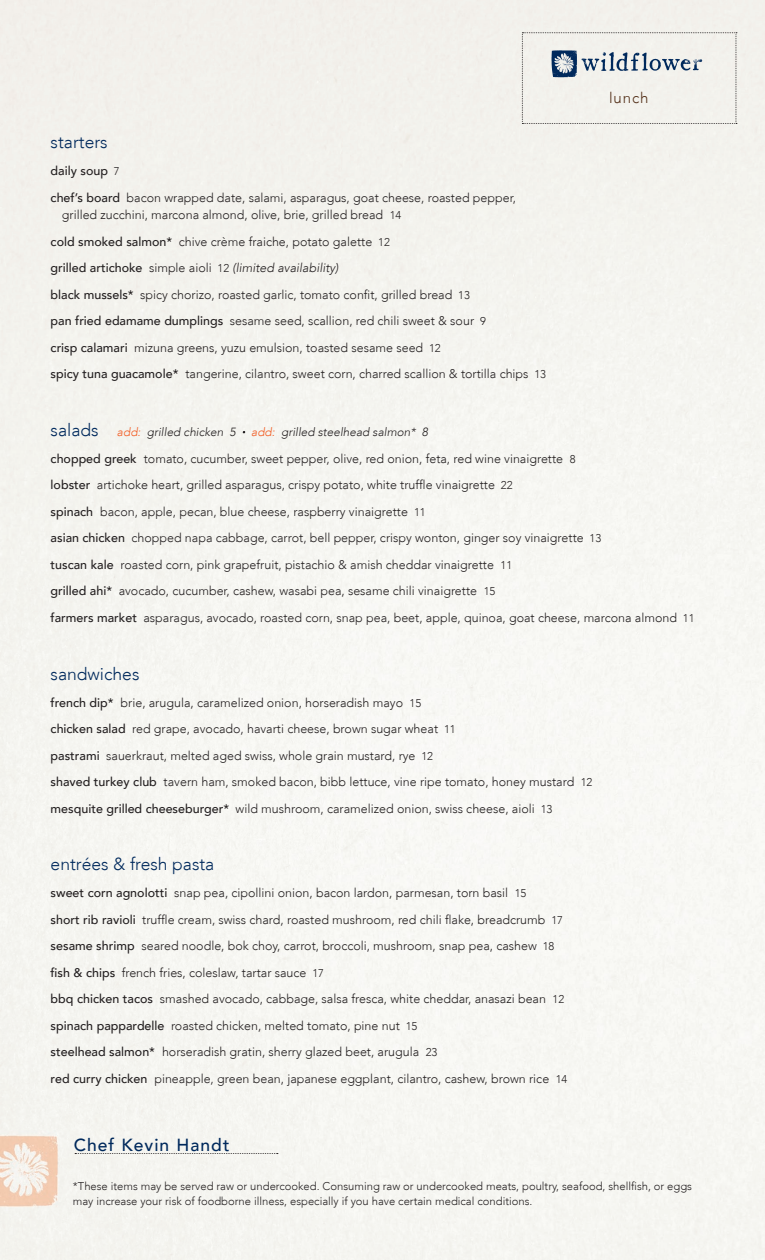
<style>
.page{position:relative;width:765px;height:1260px;background:#fff}
.page>*{position:absolute;margin:0;border:0;box-sizing:border-box;transform-origin:0 0}
.t1{font:300 17.5px "Avenir LT";color:#00295c}
.t2{font:500 17.5px "Avenir";letter-spacing:.06em;color:#00295c}
.t3{font:300 15px "Avenir LT";letter-spacing:.06em;color:#532f18}
.t4{font:300 12.5px/26.5px "Avenir LT";color:#231f20}
.t5{font:500 12.5px "Avenir";color:#231f20}
.t6{font:italic 300 11.88px "Avenir LT";color:#231f20}
.t7{font:300 11.25px/15px "Avenir LT";color:#231f20}
.s1{font-family:"Avenir LT";font-weight:300;font-size:11.25px}
.s2{font-family:"Avenir";font-weight:500}
.s3{font-size:11.25px}
.s4{font-style:italic}
.s5{color:#f25b21}
</style>
<div class="page">
<svg style="left:242px;top:430px;width:4px;height:4px"></svg>
<div style="left:522px;top:32px;width:215px;height:92px;background:#f2f2ed"></div>
<img style="left:544px;top:49px;width:160px;height:30px">
<img style="left:0;top:1130px;width:67px;height:80px">
<svg style="left:75px;top:1153px;width:203px;height:1px"></svg>
<h1 class="t1" style="left:51px;top:132px;width:59px">starters</h1>
<p class="t5" style="left:51px;top:160px;width:71px">daily soup <span class="s1">7</span></p>
<p class="t4" style="left:62px;top:189px;width:456px;line-height:17.5px;text-indent:-11px"><span class="s2">chef’s board</span> bacon wrapped date, salami, asparagus, goat cheese, roasted pepper, grilled zucchini, marcona almond, olive, brie, grilled bread <span class="s3">14</span></p>
<p class="t4" style="left:51px;top:228px;width:497px"><span class="s2">cold smoked salmon*</span> chive crème fraiche, potato galette <span class="s3">12<br></span><span class="s2">grilled artichoke</span> simple aioli <span class="s3">12</span> <span class="s4">(limited availability)<br></span><span class="s2">black mussels*</span> spicy chorizo, roasted garlic, tomato confit, grilled bread <span class="s3">13<br></span><span class="s2">pan fried edamame dumplings</span> sesame seed, scallion, red chili sweet &amp; sour <span class="s3">9<br></span><span class="s2">crisp calamari</span> mizuna greens, yuzu emulsion, toasted sesame seed <span class="s3">12<br></span><span class="s2">spicy tuna guacamole*</span> tangerine, cilantro, sweet corn, charred scallion &amp; tortilla chips <span class="s3">13</span></p>
<p class="t3" style="left:609px;top:89px;width:41px">lunch</p>
<h1 class="t1" style="left:51px;top:420px;width:49px">salads</h1>
<p class="t6" style="left:117px;top:425px;width:313px"><span class="s5">add:</span> grilled chicken 5 · <span class="s5">add:</span> grilled steelhead salmon* 8</p>
<p class="t4" style="left:51px;top:445px;width:645px"><span class="s2">chopped greek</span> tomato, cucumber, sweet pepper, olive, red onion, feta, red wine vinaigrette <span class="s3">8<br></span><span class="s2">lobster</span> artichoke heart, grilled asparagus, crispy potato, white truffle vinaigrette <span class="s3">22<br></span><span class="s2">spinach</span> bacon, apple, pecan, blue cheese, raspberry vinaigrette <span class="s3">11<br></span><span class="s2">asian chicken</span> chopped napa cabbage, carrot, bell pepper, crispy wonton, ginger soy vinaigrette <span class="s3">13<br></span><span class="s2">tuscan kale</span> roasted corn, pink grapefruit, pistachio &amp; amish cheddar vinaigrette <span class="s3">11<br></span><span class="s2">grilled ahi*</span> avocado, cucumber, cashew, wasabi pea, sesame chili vinaigrette <span class="s3">15<br></span><span class="s2">farmers market</span> asparagus, avocado, roasted corn, snap pea, beet, apple, quinoa, goat cheese, marcona almond <span class="s3">11</span></p>
<h1 class="t1" style="left:51px;top:663px;width:90px">sandwiches</h1>
<p class="t4" style="left:51px;top:689px;width:543px"><span class="s2">french dip*</span> brie, arugula, caramelized onion, horseradish mayo <span class="s3">15<br></span><span class="s2">chicken salad</span> red grape, avocado, havarti cheese, brown sugar wheat <span class="s3">11<br></span><span class="s2">pastrami</span> sauerkraut, melted aged swiss, whole grain mustard, rye <span class="s3">12<br></span><span class="s2">shaved turkey club</span> tavern ham, smoked bacon, bibb lettuce, vine ripe tomato, honey mustard <span class="s3">12 </span><span class="s2">mesquite grilled cheeseburger*</span> wild mushroom, caramelized onion, swiss cheese, aioli <span class="s3">13</span></p>
<h1 class="t1" style="left:51px;top:854px;width:165px">entrées &amp; fresh pasta</h1>
<p class="t4" style="left:51px;top:880px;width:518px"><span class="s2">sweet corn agnolotti</span> snap pea, cipollini onion, bacon lardon, parmesan, torn basil <span class="s3">15<br></span><span class="s2">short rib ravioli</span> truffle cream, swiss chard, roasted mushroom, red chili flake, breadcrumb <span class="s3">17 </span><span class="s2">sesame shrimp</span> seared noodle, bok choy, carrot, broccoli, mushroom, snap pea, cashew <span class="s3">18 </span><span class="s2">fish &amp; chips</span> french fries, coleslaw, tartar sauce <span class="s3">17<br></span><span class="s2">bbq chicken tacos</span> smashed avocado, cabbage, salsa fresca, white cheddar, anasazi bean <span class="s3">12 </span><span class="s2">spinach pappardelle</span> roasted chicken, melted tomato, pine nut <span class="s3">15<br></span><span class="s2">steelhead salmon*</span> horseradish gratin, sherry glazed beet, arugula <span class="s3">23<br></span><span class="s2">red curry chicken</span> pineapple, green bean, japanese eggplant, cilantro, cashew, brown rice <span class="s3">14</span></p>
<h1 class="t2" style="left:74px;top:1129px;width:157px">Chef Kevin Handt</h1>
<p class="t7" style="left:73px;top:1178px;width:621px">*These items may be served raw or undercooked. Consuming raw or undercooked meats, poultry, seafood, shellfish, or eggs may increase your risk of foodborne illness, especially if you have certain medical conditions.</p>
</div>
